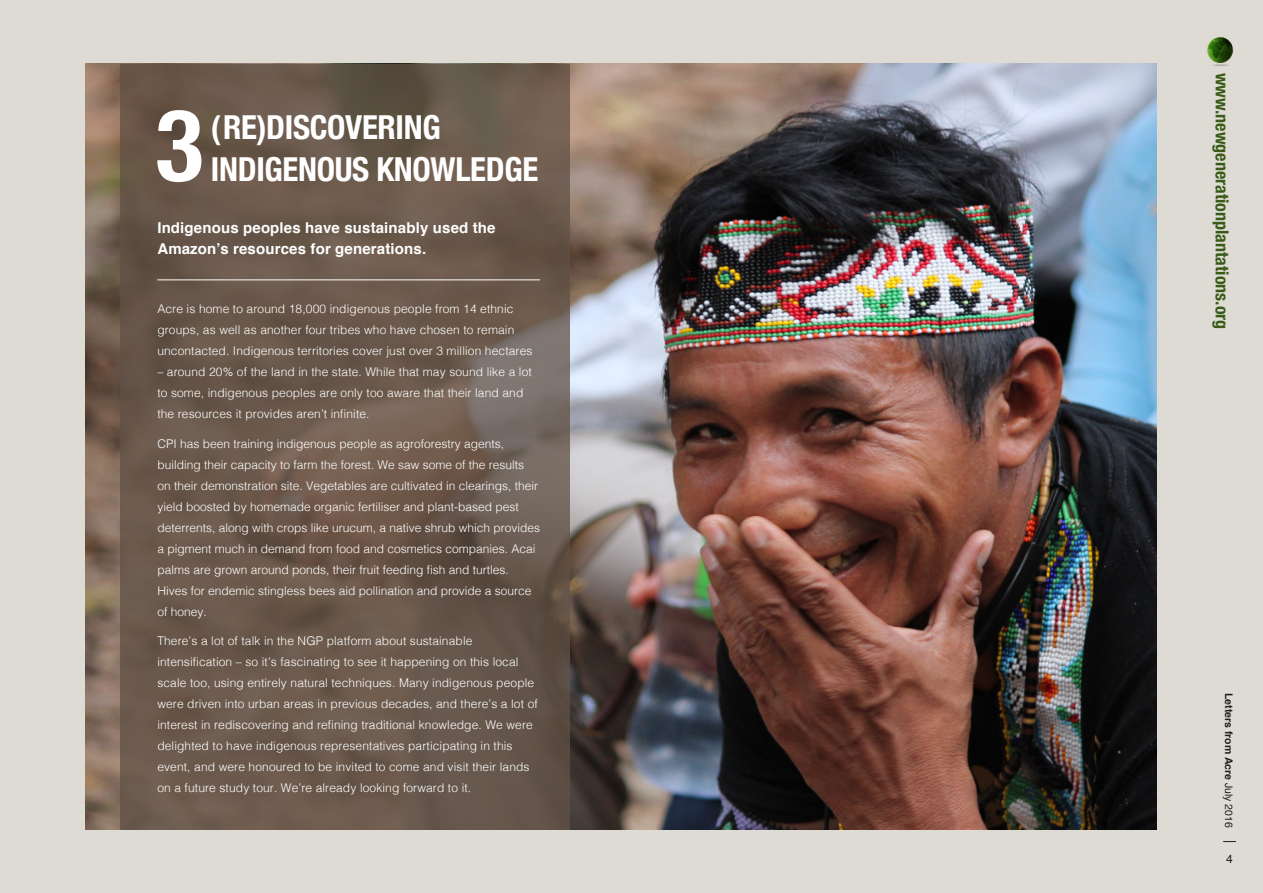
<style>
.page{position:relative;width:1263px;height:893px;background:#dedbd5}
.page>*{position:absolute;margin:0;border:0;box-sizing:border-box;transform-origin:0 0}
.t1{font:700 condensed 100.2px "Helvetica Neue";color:#fff}
.t2{font:700 condensed 33px/42px "Helvetica Neue";letter-spacing:-.01em;color:#fff}
.t3{font:700 condensed 18px "Helvetica Neue";color:#3a5b18}
.t4{font:700 15px/21px "Helvetica";letter-spacing:.01em;color:#fff}
.t5{font:300 12px/21px "Helvetica";letter-spacing:.01em;color:#fff}
.t6{font:12px "Helvetica";color:#231f20}
.t7{font:700 10.5px "Helvetica";color:#231f20}
.s1{font-weight:400}
</style>
<div class="page">
<svg style="left:1223px;top:841px;width:13px;height:1px"></svg>
<img style="left:1207px;top:37px;width:26px;height:29px">
<img style="left:85px;top:64px;width:1072px;height:765px">
<svg style="left:121px;top:64px;width:449px;height:765px;background:#69584c"></svg>
<hr style="left:157px;top:279px;width:383px;height:1px;background:#fff">
<p class="t1" style="left:155px;top:62px;width:50px">3</p>
<p class="t2" style="left:211px;top:104px;width:329px">(RE)DISCOVERING<br>INDIGENOUS KNOWLEDGE</p>
<p class="t4" style="left:157px;top:218px;width:340px">Indigenous peoples have sustainably used the<br>Amazon’s resources for generations.</p>
<p class="t5" style="left:157px;top:298px;width:377px">Acre is home to around 18,000 indigenous people from 14 ethnic groups, as well as another four tribes who have chosen to remain uncontacted. Indigenous territories cover just over 3 million hectares</p>
<p class="t5" style="left:157px;top:361px;width:376px">– around 20% of the land in the state. While that may sound like a lot to some, indigenous peoples are only too aware that their land and the resources it provides aren’t infinite.</p>
<p class="t5" style="left:157px;top:432px;width:384px">CPI has been training indigenous people as agroforestry agents, building their capacity to farm the forest. We saw some of the results on their demonstration site. Vegetables are cultivated in clearings, their yield boosted by homemade organic fertiliser and plant-based pest deterrents, along with crops like urucum, a native shrub which provides a pigment much in demand from food and cosmetics companies. Acai palms are grown around ponds, their fruit feeding fish and turtles.<br>Hives for endemic stingless bees aid pollination and provide a source of honey.</p>
<p class="t5" style="left:157px;top:630px;width:382px">There’s a lot of talk in the NGP platform about sustainable intensification – so it’s fascinating to see it happening on this local scale too, using entirely natural techniques. Many indigenous people were driven into urban areas in previous decades, and there’s a lot of interest in rediscovering and refining traditional knowledge. We were delighted to have indigenous representatives participating in this event, and were honoured to be invited to come and visit their lands on a future study tour. We’re already looking forward to it.</p>
<h3 class="t3" style="left:1237px;top:73px;width:258px;rotate:90deg">www.newgenerationplantations.org</h3>
<p class="t7" style="left:1237px;top:693px;width:137px;rotate:90deg">Letters from Acre <span class="s1">July 2016</span></p>
<p class="t6" style="left:1226px;top:849px;width:8px">4</p>
</div>
